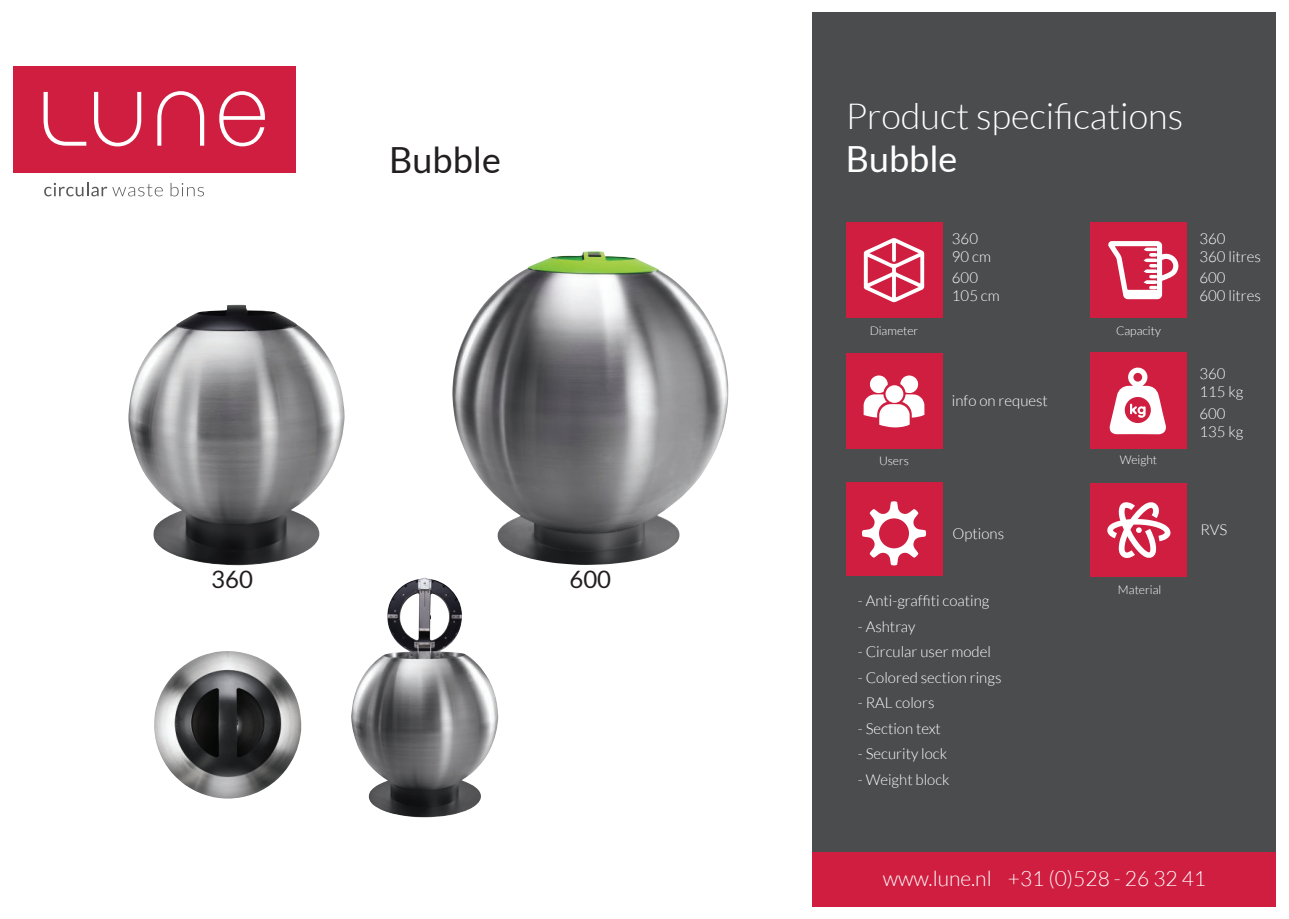
<style>
.page{position:relative;width:1289px;height:919px;background:#fff}
.page>*{position:absolute;margin:0;border:0;box-sizing:border-box;transform-origin:0 0}
.t1{font:300 36px "Lato";color:#fff}
.t2{font:36px "Lato";color:#231f20}
.t3{font:36px "Lato";color:#fff}
.t4{font:24px "Lato";color:#231f20}
.t5{font:300 21px "Lato";color:#fff}
.t6{font:300 15px/18px "Lato";color:#fff}
.t7{font:300 12px "Lato";color:#fff}
</style>
<div class="page">
<div style="left:812px;top:852px;width:464px;height:54px;background:#d01e40"></div>
<div style="left:13px;top:66px;width:282px;height:106px;background:#d01e41"></div>
<svg style="left:44px;top:92px;width:42px;height:54px"></svg>
<svg style="left:94px;top:92px;width:47px;height:54px"></svg>
<svg style="left:157px;top:91px;width:47px;height:55px"></svg>
<svg style="left:219px;top:91px;width:46px;height:55px"></svg>
<svg style="left:44px;top:183px;width:119px;height:13px"></svg>
<svg style="left:170px;top:183px;width:34px;height:13px"></svg>
<div style="left:812px;top:13px;width:464px;height:839px;background:#4b4c4d"></div>
<div style="left:1090px;top:222px;width:96px;height:96px;background:#d01e40"></div>
<svg style="left:1108px;top:241px;width:71px;height:59px"></svg>
<div style="left:1089px;top:483px;width:97px;height:94px;background:#d01e40"></div>
<svg style="left:1107px;top:502px;width:63px;height:56px"></svg>
<div style="left:845px;top:482px;width:97px;height:94px;background:#d01e40"></div>
<svg style="left:862px;top:501px;width:64px;height:64px"></svg>
<div style="left:845px;top:222px;width:97px;height:96px;background:#d01e40"></div>
<svg style="left:863px;top:238px;width:61px;height:64px"></svg>
<div style="left:1090px;top:352px;width:96px;height:97px;background:#d01e40"></div>
<svg style="left:1109px;top:367px;width:57px;height:67px"></svg>
<div style="left:845px;top:354px;width:97px;height:95px;background:#d01e40"></div>
<svg style="left:863px;top:375px;width:61px;height:52px"></svg>
<img style="left:154px;top:651px;width:148px;height:147px">
<img style="left:128px;top:305px;width:216px;height:260px">
<img style="left:452px;top:251px;width:276px;height:314px">
<img style="left:351px;top:577px;width:147px;height:240px">
<h1 class="t2" style="left:389px;top:139px;width:113px">Bubble</h1>
<h2 class="t4" style="left:211px;top:565px;width:43px">360</h2>
<h2 class="t4" style="left:569px;top:565px;width:43px">600</h2>
<h1 class="t1" style="left:845px;top:97px;width:339px">Product specifications</h1>
<h1 class="t3" style="left:845px;top:139px;width:113px">Bubble</h1>
<p class="t7" style="left:869px;top:324px;width:50px">Diameter</p>
<p class="t7" style="left:879px;top:456px;width:32px">Users</p>
<p class="t6" style="left:951px;top:230px;width:41px">360<br>90 cm</p>
<p class="t6" style="left:951px;top:269px;width:49px">600<br>105 cm</p>
<p class="t6" style="left:951px;top:393px;width:98px">info on request</p>
<p class="t7" style="left:1115px;top:324px;width:46px">Capacity</p>
<p class="t7" style="left:1119px;top:455px;width:39px">Weight</p>
<p class="t6" style="left:1199px;top:230px;width:63px">360<br>360 litres</p>
<p class="t6" style="left:1199px;top:269px;width:63px">600<br>600 litres</p>
<p class="t6" style="left:1199px;top:366px;width:45px">360<br>115 kg</p>
<p class="t6" style="left:1199px;top:405px;width:45px">600<br>135 kg</p>
<p class="t6" style="left:952px;top:526px;width:53px">Options</p>
<p class="t6" style="left:1200px;top:521px;width:28px">RVS</p>
<p class="t6" style="left:857px;top:591px;width:133px">- Anti-graffiti coating</p>
<p class="t6" style="left:857px;top:618px;width:59px">- Ashtray</p>
<p class="t6" style="left:857px;top:642px;width:135px">- Circular user model</p>
<p class="t6" style="left:857px;top:668px;width:145px">- Colored section rings</p>
<p class="t6" style="left:857px;top:693px;width:78px">- RAL colors</p>
<p class="t6" style="left:857px;top:719px;width:85px">- Section text</p>
<p class="t6" style="left:857px;top:744px;width:91px">- Security lock</p>
<p class="t6" style="left:857px;top:770px;width:93px">- Weight block</p>
<p class="t7" style="left:1117px;top:584px;width:45px">Material</p>
<h3 class="t5" style="left:882px;top:869px;width:325px">www.lune.nl +31 (0)528 - 26 32 41</h3>
</div>
